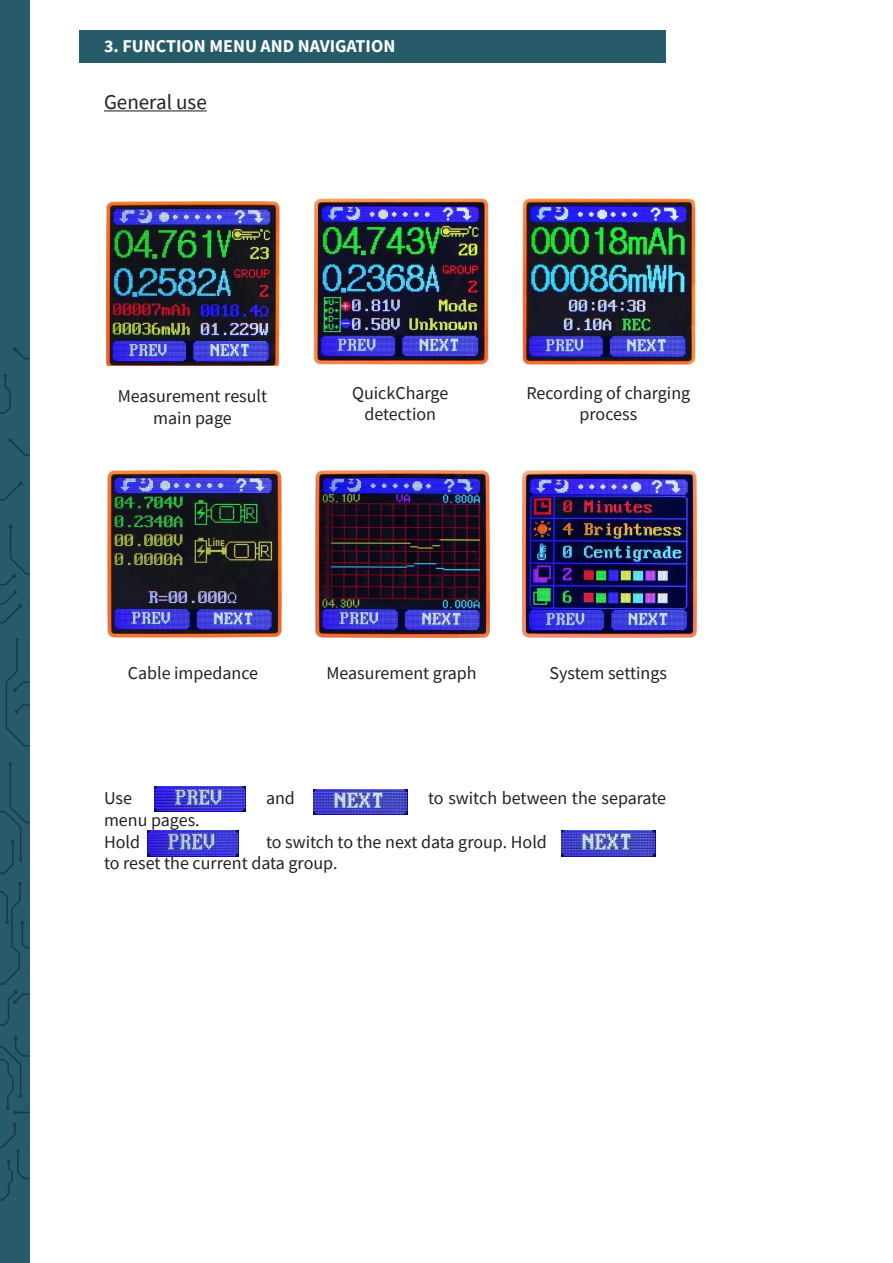
<style>
.page{position:relative;width:893px;height:1263px;background:#fff}
.page>*{position:absolute;margin:0;border:0;box-sizing:border-box;transform-origin:0 0}
.t1{font:21px "Source Sans Pro";color:#231f20}
.t2{font:18px/21.6px "Source Sans Pro";color:#231f20;text-align:center}
.t3{font:700 18px "Source Sans Pro";color:#fff}
</style>
<div class="page">
<div style="left:0;top:0;width:30px;height:1263px;background:#275b6a"></div>
<div style="left:80px;top:30px;width:586px;height:33px;background:#275b6a"></div>
<svg style="left:0;top:1122px;width:30px;height:79px"></svg>
<svg style="left:0;top:1036px;width:30px;height:78px"></svg>
<svg style="left:0;top:882px;width:30px;height:144px"></svg>
<svg style="left:0;top:762px;width:30px;height:112px"></svg>
<svg style="left:5px;top:638px;width:25px;height:109px"></svg>
<svg style="left:0;top:525px;width:30px;height:99px"></svg>
<svg style="left:0;top:482px;width:23px;height:19px"></svg>
<svg style="left:9px;top:438px;width:21px;height:18px"></svg>
<svg style="left:0;top:374px;width:11px;height:40px"></svg>
<svg style="left:13px;top:347px;width:17px;height:12px"></svg>
<hr style="left:104px;top:110px;width:103px;height:1px;background:#231f20">
<img style="left:107px;top:202px;width:172px;height:164px">
<img style="left:313px;top:198px;width:176px;height:167px">
<img style="left:522px;top:199px;width:174px;height:166px">
<img style="left:108px;top:471px;width:173px;height:166px">
<img style="left:316px;top:471px;width:173px;height:166px">
<img style="left:522px;top:471px;width:175px;height:166px">
<img style="left:154px;top:786px;width:92px;height:25px">
<img style="left:313px;top:789px;width:94px;height:26px">
<img style="left:147px;top:831px;width:92px;height:25px">
<img style="left:561px;top:831px;width:94px;height:25px">
<p class="t3" style="left:104px;top:34px;width:293px">3. FUNCTION MENU AND NAVIGATION</p>
<p class="t1" style="left:104px;top:89px;width:104px">General use</p>
<p class="t2" style="left:118px;top:385px;width:151px">Measurement result</p>
<p class="t2" style="left:153px;top:407px;width:80px">main page</p>
<p class="t2" style="left:352px;top:382px;width:98px">QuickCharge</p>
<p class="t2" style="left:364px;top:403px;width:73px">detection</p>
<p class="t2" style="left:526px;top:382px;width:165px">Recording of charging process</p>
<p class="t2" style="left:128px;top:662px;width:132px">Cable impedance</p>
<p class="t2" style="left:326px;top:662px;width:152px">Measurement graph</p>
<p class="t2" style="left:550px;top:662px;width:119px">System settings</p>
<p class="t2" style="left:104px;top:787px;width:30px">Use</p>
<p class="t2" style="left:266px;top:787px;width:30px">and</p>
<p class="t2" style="left:428px;top:787px;width:240px">to switch between the separate</p>
<p class="t2" style="left:104px;top:809px;width:97px">menu pages.</p>
<p class="t2" style="left:104px;top:831px;width:38px">Hold</p>
<p class="t2" style="left:266px;top:831px;width:282px">to switch to the next data group. Hold</p>
<p class="t2" style="left:104px;top:852px;width:235px">to reset the current data group.</p>
</div>
